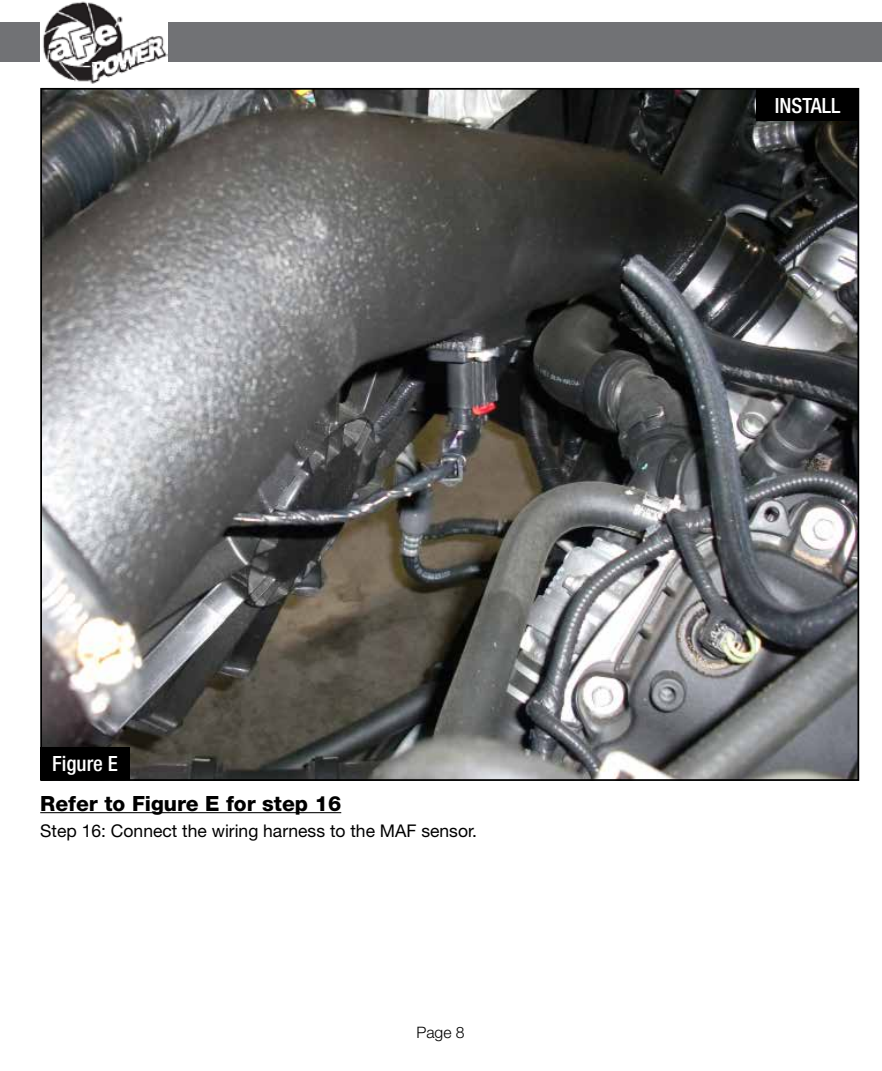
<style>
.page{position:relative;width:882px;height:1071px;background:#fff}
.page>*{position:absolute;margin:0;border:0;box-sizing:border-box;transform-origin:0 0}
.t1{font:800 21px "Helvetica Neue";color:#000}
.t2{font:500 condensed 21px "Helvetica Neue";color:#fff}
.t3{font:17.5px "Helvetica Neue";color:#000}
.t4{font:300 15.75px "Helvetica Neue";color:#000}
</style>
<div class="page">
<div style="left:0;top:23px;width:882px;height:39px;background:#717275"></div>
<img style="left:40px;top:1px;width:127px;height:83px">
<img style="left:43px;top:91px;width:813px;height:687px">
<hr style="left:40px;top:812px;width:301px;height:1px;background:#000">
<div style="left:40px;top:747px;width:90px;height:33px;background:#000"></div>
<div style="left:756px;top:88px;width:103px;height:33px;background:#000"></div>
<p class="t2" style="left:52px;top:751px;width:67px">Figure E</p>
<p class="t1" style="left:40px;top:791px;width:303px">Refer to Figure E for step 16</p>
<p class="t3" style="left:40px;top:820px;width:438px">Step 16: Connect the wiring harness to the MAF sensor.</p>
<p class="t4" style="left:416px;top:1023px;width:50px">Page 8</p>
<p class="t2" style="left:775px;top:93px;width:67px">INSTALL</p>
</div>
